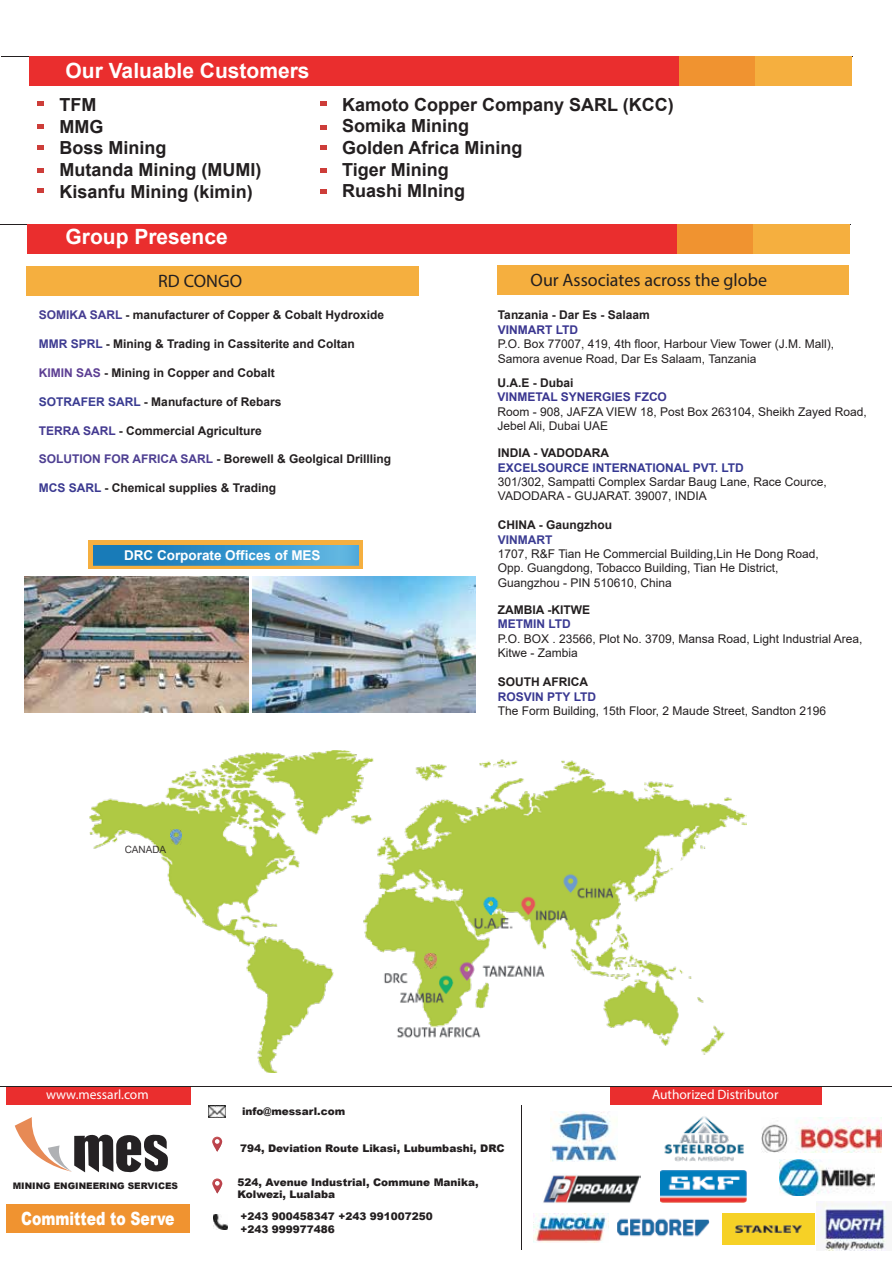
<style>
.page{position:relative;width:893px;height:1263px;background:#fff}
.page>*{position:absolute;margin:0;border:0;box-sizing:border-box;transform-origin:0 0}
.t1{font:700 21px "Arial";color:#fff}
.t2{font:900 18.15px "Arial";color:#fff;scale:.77 1}
.t3{font:700 18px/21.6px "Arial";color:#231f20}
.t4{font:700 18px "Myriad Pro";color:#231f20}
.t5{font:700 13.5px "Myriad Pro";color:#fff}
.t6{font:700 13.5px "Arial";color:#fff}
.t7{font:12px/14.4px "Arial";color:#231f20}
.t8{font:700 12px "Arial";color:#231f20}
.t9{font:700 12px "Arial";color:#3a3690}
.t10{font:700 12px "Arial";color:#363992}
.t11{font:700 12px "Arial";color:#393891}
.t12{font:700 12px "Arial";color:#3a3a92}
.t13{font:700 12px "Arial";color:#3b3c92}
.t14{font:900 10.5px/12.6px "Arial";color:#231f20}
.t15{font:10.05px "Arial";color:#231f20}
.t16{font:900 9px "Arial";color:#231f20}
.s1{color:#453c91}
.s2{color:#3f3c92}
.s3{color:#5d3f93}
.s4{color:#3b3c92}
.s5{color:#443a91}
.s6{color:#4e3f92}
.s7{color:#3b3a91}
</style>
<div class="page">
<div style="left:497px;top:265px;width:352px;height:30px;background:#f5af3f"></div>
<div style="left:26px;top:266px;width:392px;height:29px;background:#f5af3f"></div>
<img style="left:25px;top:577px;width:223px;height:135px">
<img style="left:252px;top:577px;width:224px;height:135px">
<hr style="left:0;top:224px;width:850px;height:1px;background:#231f20">
<div style="left:27px;top:224px;width:651px;height:30px;background:#ea2e2e"></div>
<div style="left:677px;top:224px;width:76px;height:30px;background:#f09330"></div>
<div style="left:753px;top:224px;width:97px;height:30px;background:#f5af3f"></div>
<svg style="left:88px;top:541px;width:275px;height:28px;background:#e2ac4c"></svg>
<div style="left:610px;top:1086px;width:212px;height:19px;background:#ea2e2e"></div>
<div style="left:6px;top:1086px;width:185px;height:19px;background:#ea2e2e"></div>
<hr style="left:0;top:1086px;width:891px;height:1px;background:#231f20">
<svg style="left:213px;top:1137px;width:9px;height:15px"></svg>
<svg style="left:213px;top:1179px;width:9px;height:14px"></svg>
<div style="left:6px;top:1204px;width:183px;height:29px;background:#f09330"></div>
<img style="left:214px;top:1215px;width:14px;height:14px">
<img style="left:209px;top:1105px;width:17px;height:12px">
<svg style="left:15px;top:1117px;width:153px;height:56px"></svg>
<img style="left:543px;top:1175px;width:97px;height:28px">
<img style="left:617px;top:1218px;width:93px;height:19px">
<img style="left:533px;top:1214px;width:73px;height:28px">
<img style="left:660px;top:1170px;width:87px;height:33px">
<img style="left:723px;top:1214px;width:92px;height:30px">
<img style="left:761px;top:1118px;width:121px;height:34px">
<img style="left:550px;top:1111px;width:68px;height:51px">
<img style="left:664px;top:1116px;width:80px;height:46px">
<img style="left:780px;top:1160px;width:94px;height:36px">
<img style="left:817px;top:1202px;width:70px;height:49px">
<hr style="left:522px;top:1105px;width:1px;height:144px;background:#231f20">
<img style="left:90px;top:751px;width:657px;height:321px">
<img style="left:171px;top:829px;width:11px;height:15px">
<img style="left:94px;top:545px;width:265px;height:20px">
<hr style="left:1px;top:56px;width:851px;height:1px;background:#231f20">
<div style="left:29px;top:56px;width:651px;height:30px;background:#ea2e2e"></div>
<div style="left:679px;top:56px;width:76px;height:30px;background:#f09330"></div>
<div style="left:755px;top:56px;width:97px;height:30px;background:#f5af3f"></div>
<svg style="left:37px;top:101px;width:7px;height:5px"></svg>
<svg style="left:37px;top:124px;width:7px;height:5px"></svg>
<svg style="left:37px;top:145px;width:7px;height:5px"></svg>
<svg style="left:37px;top:168px;width:7px;height:5px"></svg>
<svg style="left:37px;top:188px;width:7px;height:5px"></svg>
<svg style="left:320px;top:101px;width:6px;height:5px"></svg>
<svg style="left:320px;top:125px;width:6px;height:4px"></svg>
<svg style="left:320px;top:145px;width:6px;height:5px"></svg>
<svg style="left:320px;top:168px;width:6px;height:5px"></svg>
<svg style="left:320px;top:189px;width:6px;height:4px"></svg>
<img style="left:425px;top:953px;width:11px;height:15px">
<h1 class="t1" style="left:66px;top:56px;width:245px">Our Valuable Customers</h1>
<h3 class="t3" style="left:60px;top:94px;width:203px">TFM<br>MMG<br>Boss Mining<br>Mutanda Mining (MUMI)<br>Kisanfu Mining (kimin)</h3>
<h3 class="t3" style="left:342px;top:94px;width:333px">Kamoto Copper Company SARL (KCC)<br>Somika Mining<br>Golden Africa Mining<br>Tiger Mining<br>Ruashi MIning</h3>
<h1 class="t1" style="left:66px;top:222px;width:164px">Group Presence</h1>
<h3 class="t4" style="left:158px;top:270px;width:85px">RD CONGO</h3>
<h3 class="t4" style="left:531px;top:269px;width:238px">Our Associates across the globe</h3>
<p class="t8" style="left:39px;top:307px;width:347px"><span class="s1">SOMIKA SARL</span> - manufacturer of Copper &amp; Cobalt Hydroxide</p>
<p class="t8" style="left:39px;top:335px;width:317px"><span class="s2">MMR SPRL</span> - Mining &amp; Trading in Cassiterite and Coltan</p>
<p class="t8" style="left:39px;top:364px;width:238px"><span class="s3">KIMIN SAS</span> - Mining in Copper and Cobalt</p>
<p class="t8" style="left:39px;top:393px;width:244px"><span class="s4">SOTRAFER SARL</span> - Manufacture of Rebars</p>
<p class="t8" style="left:39px;top:422px;width:224px"><span class="s5">TERRA SARL</span> - Commercial Agriculture</p>
<p class="t8" style="left:39px;top:451px;width:354px"><span class="s6">SOLUTION FOR AFRICA SARL</span> - Borewell &amp; Geolgical Drillling</p>
<p class="t8" style="left:39px;top:479px;width:239px"><span class="s7">MCS SARL</span> - Chemical supplies &amp; Trading</p>
<p class="t8" style="left:498px;top:307px;width:153px">Tanzania - Dar Es - Salaam</p>
<p class="t9" style="left:498px;top:321px;width:82px">VINMART LTD</p>
<p class="t7" style="left:498px;top:337px;width:338px">P.O. Box 77007, 419, 4th floor, Harbour View Tower (J.M. Mall),<br>Samora avenue Road, Dar Es Salaam, Tanzania</p>
<p class="t8" style="left:497px;top:374px;width:78px">U.A.E - Dubai</p>
<p class="t9" style="left:497px;top:389px;width:171px">VINMETAL SYNERGIES FZCO</p>
<p class="t7" style="left:497px;top:404px;width:371px">Room - 908, JAFZA VIEW 18, Post Box 263104, Sheikh Zayed Road,<br>Jebel Ali, Dubai UAE</p>
<p class="t8" style="left:498px;top:444px;width:113px">INDIA - VADODARA</p>
<p class="t10" style="left:498px;top:459px;width:248px">EXCELSOURCE INTERNATIONAL PVT. LTD</p>
<p class="t7" style="left:498px;top:474px;width:330px">301/302, Sampatti Complex Sardar Baug Lane, Race Cource,<br>VADODARA - GUJARAT. 39007, INDIA</p>
<p class="t8" style="left:498px;top:516px;width:116px">CHINA - Gaungzhou</p>
<p class="t13" style="left:498px;top:531px;width:56px">VINMART</p>
<p class="t7" style="left:498px;top:546px;width:322px">1707, R&amp;F Tian He Commercial Building,Lin He Dong Road,<br>Opp. Guangdong, Tobacco Building, Tian He District,<br>Guangzhou - PIN 510610, China</p>
<p class="t8" style="left:498px;top:601px;width:94px">ZAMBIA -KITWE</p>
<p class="t12" style="left:498px;top:615px;width:75px">METMIN LTD</p>
<p class="t7" style="left:498px;top:631px;width:366px">P.O. BOX . 23566, Plot No. 3709, Mansa Road, Light Industrial Area,<br>Kitwe - Zambia</p>
<p class="t8" style="left:498px;top:674px;width:92px">SOUTH AFRICA</p>
<p class="t11" style="left:498px;top:688px;width:100px">ROSVIN PTY LTD</p>
<p class="t7" style="left:498px;top:704px;width:330px">The Form Building, 15th Floor, 2 Maude Street, Sandton 2196</p>
<p class="t6" style="left:124px;top:546px;width:198px">DRC Corporate Offices of MES</p>
<p class="t15" style="left:124px;top:843px;width:43px">CANADA</p>
<p class="t5" style="left:46px;top:1086px;width:104px">www.messarl.com</p>
<p class="t5" style="left:652px;top:1086px;width:128px">Authorized Distributor</p>
<p class="t16" style="left:13px;top:1179px;width:167px">MINING ENGINEERING SERVICES</p>
<h2 class="t2" style="left:21px;top:1205px;width:201px">Committed to Serve</h2>
<p class="t14" style="left:242px;top:1104px;width:105px">info@messarl.com</p>
<p class="t14" style="left:240px;top:1141px;width:266px">794, Deviation Route Likasi, Lubumbashi, DRC</p>
<p class="t14" style="left:238px;top:1175px;width:243px">524, Avenue Industrial, Commune Manika,<br>Kolwezi, Lualaba</p>
<p class="t14" style="left:240px;top:1209px;width:194px">+243 900458347 +243 991007250 +243 999977486</p>
</div>
